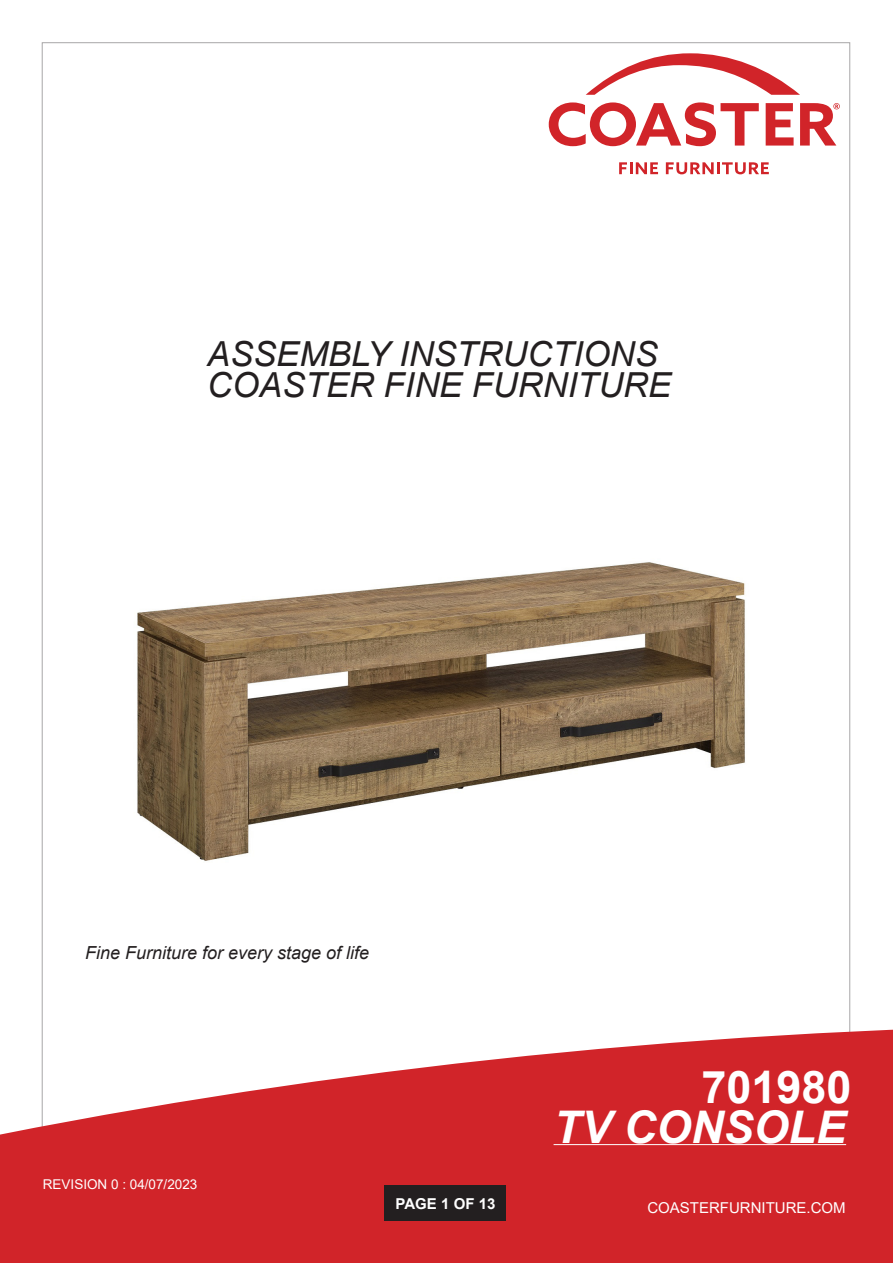
<style>
.page{position:relative;width:893px;height:1263px;background:#fff}
.page>*{position:absolute;margin:0;border:0;box-sizing:border-box;transform-origin:0 0}
.t1{font:italic 700 45px "Arial";color:#fff}
.t2{font:700 45px "Arial";color:#fff}
.t3{font:italic 34.5px/31px "Arial";color:#231f20}
.t4{font:italic 18px "Arial";color:#231f20}
.t5{font:15px "Arial";color:#fff}
.t6{font:700 15px "Arial";color:#fff}
.t7{font:13.5px "Arial";color:#fff}
</style>
<div class="page">
<svg style="left:0;top:1024px;width:893px;height:239px;fill:#d12429"></svg>
<div style="left:385px;top:1185px;width:121px;height:36px;background:#231f20"></div>
<svg style="left:619px;top:162px;width:39px;height:12px"></svg>
<svg style="left:666px;top:162px;width:103px;height:12px"></svg>
<svg style="left:586px;top:53px;width:214px;height:42px"></svg>
<svg style="left:549px;top:102px;width:210px;height:44px"></svg>
<svg style="left:800px;top:103px;width:40px;height:43px"></svg>
<svg style="left:766px;top:103px;width:28px;height:43px"></svg>
<hr style="left:554px;top:1144px;width:292px;height:1px;background:#fff">
<img style="left:137px;top:562px;width:608px;height:299px">
<p class="t3" style="left:207px;top:339px;width:465px">ASSEMBLY INSTRUCTIONS<br>COASTER FINE FURNITURE</p>
<p class="t4" style="left:85px;top:941px;width:286px">Fine Furniture for every stage of life</p>
<p class="t7" style="left:43px;top:1175px;width:156px">REVISION 0 : 04/07/2023</p>
<p class="t6" style="left:396px;top:1193px;width:101px">PAGE 1 OF 13</p>
<h1 class="t2" style="left:701px;top:1055px;width:152px">701980</h1>
<h1 class="t1" style="left:554px;top:1097px;width:294px">TV CONSOLE</h1>
<p class="t5" style="left:647px;top:1197px;width:200px">COASTERFURNITURE.COM</p>
</div>
